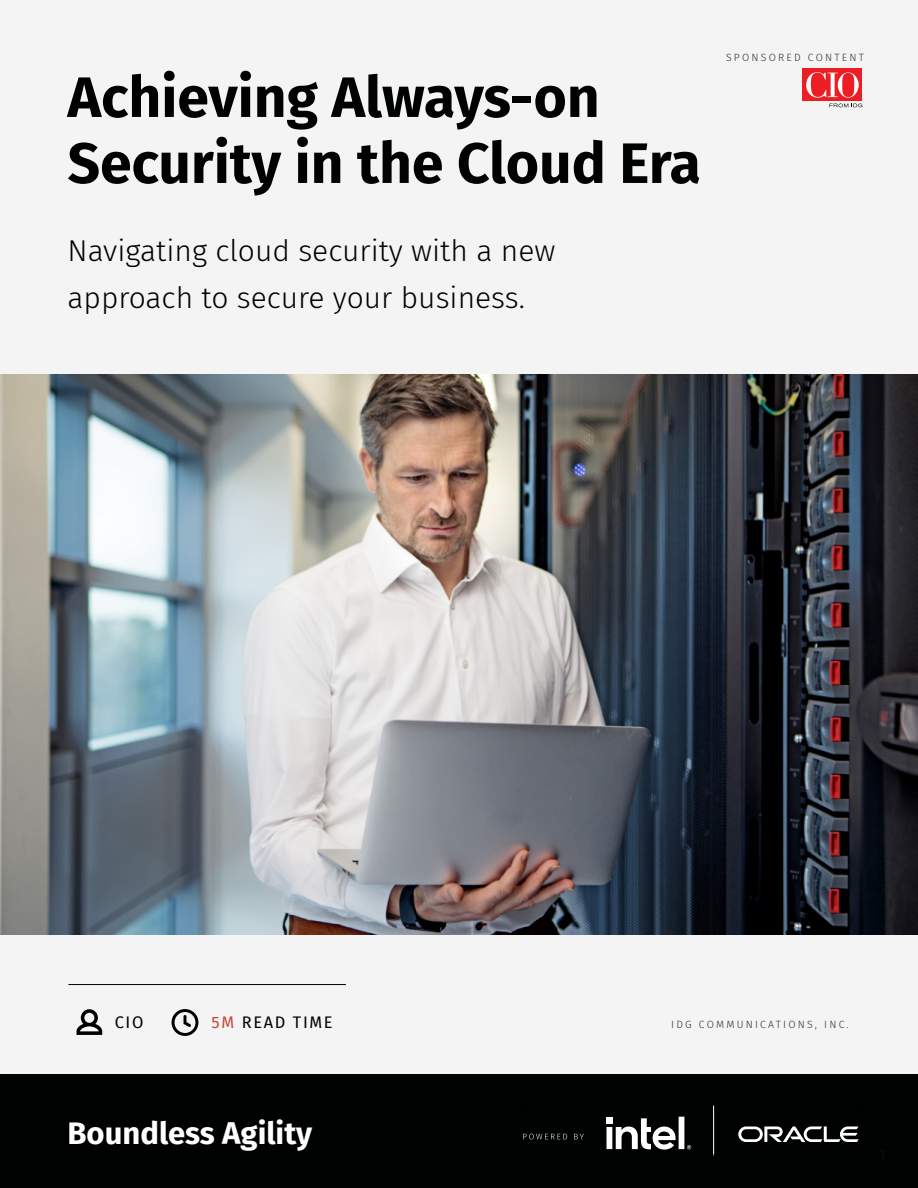
<style>
.page{position:relative;width:918px;height:1188px;background:#f4f4f4}
.page>*{position:absolute;margin:0;border:0;box-sizing:border-box;transform-origin:0 0}
.t1{font:700 57px/66px "Fira Sans";color:#000101}
.t2{font:700 31.05px "Fira Sans";color:#fff}
.t3{font:300 30px/47.1px "Fira Sans";color:#000101}
.t4{font:16.35px "Fira Sans";letter-spacing:.1em;color:#000101}
.t5{font:300 10.5px "Fira Sans";letter-spacing:.21em;color:#302f2f}
.t6{font:300 10.5px "Fira Sans";letter-spacing:.21em;color:#30302f}
.s1{color:#c74634}
</style>
<div class="page">
<div style="left:0;top:1074px;width:918px;height:114px;background:#000101"></div>
<svg style="left:172px;top:1009px;width:26px;height:27px"></svg>
<svg style="left:77px;top:1009px;width:25px;height:26px"></svg>
<hr style="left:68px;top:984px;width:278px;height:1px;background:#000101">
<img style="left:0;top:375px;width:918px;height:559px">
<hr style="left:713px;top:1105px;width:1px;height:50px;background:#fff">
<svg style="left:523px;top:1134px;width:44px;height:5px"></svg>
<svg style="left:574px;top:1134px;width:10px;height:5px"></svg>
<div style="left:606px;top:1117px;width:7px;height:6px;background:#fff"></div>
<svg style="left:607px;top:1117px;width:84px;height:33px"></svg>
<svg style="left:738px;top:1126px;width:121px;height:16px"></svg>
<div style="left:803px;top:69px;width:59px;height:32px;background:#ed1d24"></div>
<svg style="left:806px;top:72px;width:53px;height:26px"></svg>
<svg style="left:829px;top:104px;width:33px;height:3px"></svg>
<p class="t1" style="left:68px;top:60px;width:635px">Achieving Always-on<br>Security in the Cloud Era</p>
<p class="t3" style="left:68px;top:227px;width:489px">Navigating cloud security with a new approach to secure your business.</p>
<p class="t6" style="left:726px;top:50px;width:139px">SPONSORED CONTENT</p>
<p class="t4" style="left:115px;top:1010px;width:30px">CIO</p>
<p class="t4" style="left:212px;top:1010px;width:123px"><span class="s1">5M</span> READ TIME</p>
<p class="t2" style="left:68px;top:1107px;width:246px">Boundless Agility</p>
<p class="t5" style="left:671px;top:1017px;width:179px">IDG COMMUNICATIONS, INC.</p>
</div>
